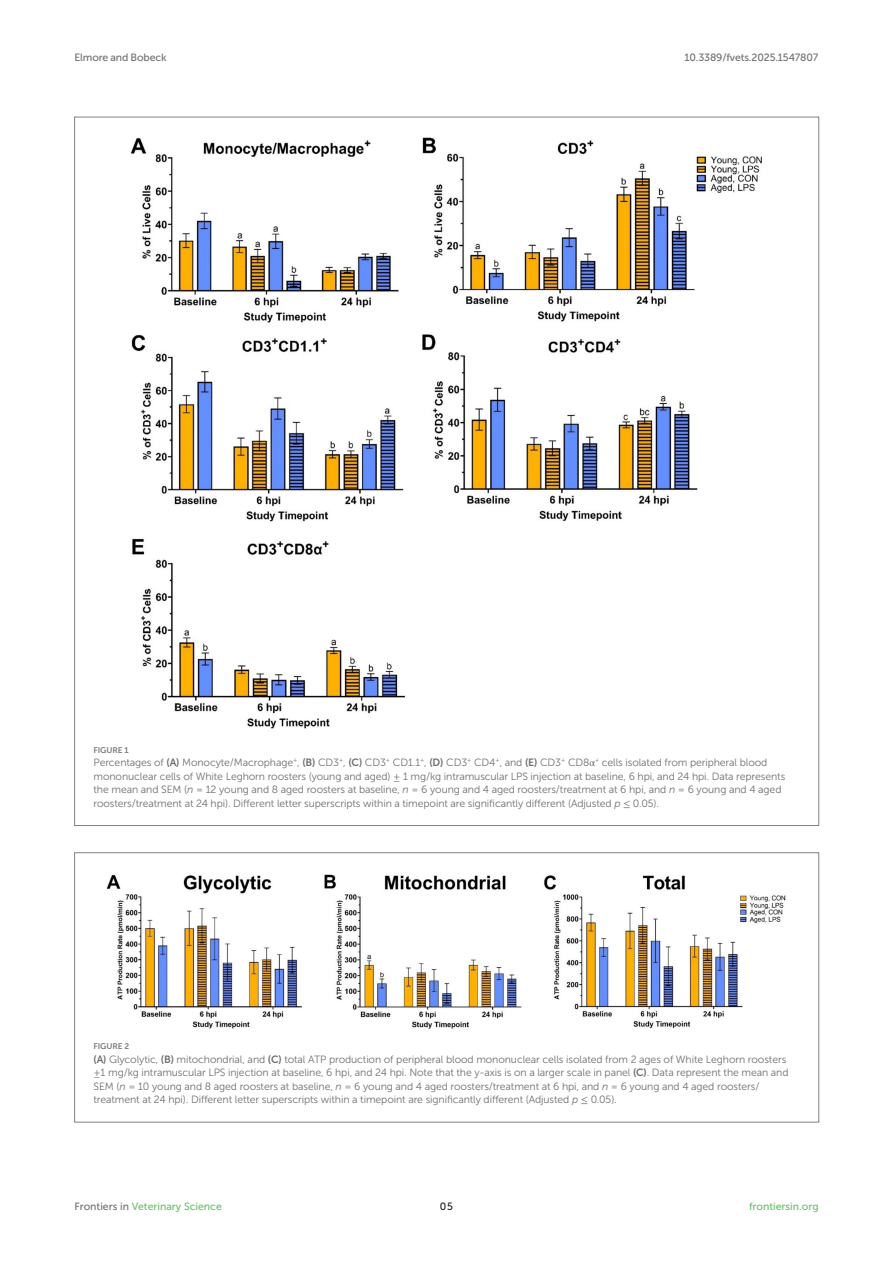
<style>
.page{position:relative;width:893px;height:1263px;background:#fff}
.page>*{position:absolute;margin:0;border:0;box-sizing:border-box;transform-origin:0 0}
.FIG_LEG{font:10.5px/13.5px "Museo Sans 300";letter-spacing:-.01em;color:#706f70}
.t1{font:10.5px "Museo Sans 500";color:#65c161}
.t2{font:10.5px "Museo Sans 500";letter-spacing:-.015em;color:#706f70}
.t3{font:10.5px "Museo Sans 500";color:#1b1c1b}
.FIG_HD{font:8.25px "Museo Sans 700";letter-spacing:-.01em;color:#7e7f7f}
.s1{font-family:"Museo Sans 700"}
.s2{font-family:"STIX General"}
.s3{font-style:italic}
.s4{color:#706f70}
</style>
<div class="page">
<img style="left:130px;top:137px;width:632px;height:592px">
<img style="left:106px;top:874px;width:680px;height:155px">
<div style="left:74px;top:852px;width:745px;height:270px;border:1px solid #808285"></div>
<p class="t2" style="left:74px;top:51px;width:94px">Elmore and Bobeck</p>
<p class="t2" style="left:685px;top:51px;width:135px">10.3389/fvets.2025.1547807</p>
<p class="FIG_HD" style="left:94px;top:745px;width:37px">FIGURE 1</p>
<p class="FIG_LEG" style="left:94px;top:756px;width:693px">Percentages of <span class="s1">(A)</span> Monocyte/Macrophage<sup>+</sup>, <span class="s1">(B)</span> CD3<sup>+</sup>, <span class="s1">(C)</span> CD3<sup>+</sup> CD1.1<sup>+</sup>, <span class="s1">(D)</span> CD3<sup>+</sup> CD4<sup>+</sup>, and <span class="s1">(E)</span> CD3<sup>+</sup> CD8<span class="s2">α</span><sup>+</sup> cells isolated from peripheral blood mononuclear cells of White Leghorn roosters (young and aged) ± 1 mg/kg intramuscular LPS injection at baseline, 6 hpi, and 24 hpi. Data represents the mean and SEM (<span class="s3">n</span> = 12 young and 8 aged roosters at baseline, <span class="s3">n</span> = 6 young and 4 aged roosters/treatment at 6 hpi, and <span class="s3">n</span> = 6 young and 4 aged roosters/treatment at 24 hpi). Different letter superscripts within a timepoint are significantly different (Adjusted <span class="s3">p</span> <span class="s2">≤</span> 0.05).</p>
<p class="FIG_HD" style="left:94px;top:1042px;width:37px">FIGURE 2</p>
<p class="FIG_LEG" style="left:94px;top:1052px;width:697px"><span class="s1">(A)</span> Glycolytic, <span class="s1">(B)</span> mitochondrial, and <span class="s1">(C)</span> total ATP production of peripheral blood mononuclear cells isolated from 2 ages of White Leghorn roosters ±1 mg/kg intramuscular LPS injection at baseline, 6 hpi, and 24 hpi. Note that the y-axis is on a larger scale in panel <span class="s1">(C)</span>. Data represent the mean and SEM (<span class="s3">n</span> = 10 young and 8 aged roosters at baseline, <span class="s3">n</span> = 6 young and 4 aged roosters/treatment at 6 hpi, and <span class="s3">n</span> = 6 young and 4 aged roosters/ treatment at 24 hpi). Different letter superscripts within a timepoint are significantly different (Adjusted <span class="s3">p</span> <span class="s2">≤</span> 0.05).</p>
<p class="t1" style="left:74px;top:1200px;width:149px"><span class="s4">Frontiers in</span> Veterinary Science</p>
<p class="t3" style="left:440px;top:1200px;width:14px">05</p>
<p class="t1" style="left:749px;top:1200px;width:71px">frontiersin.org</p>
</div>
